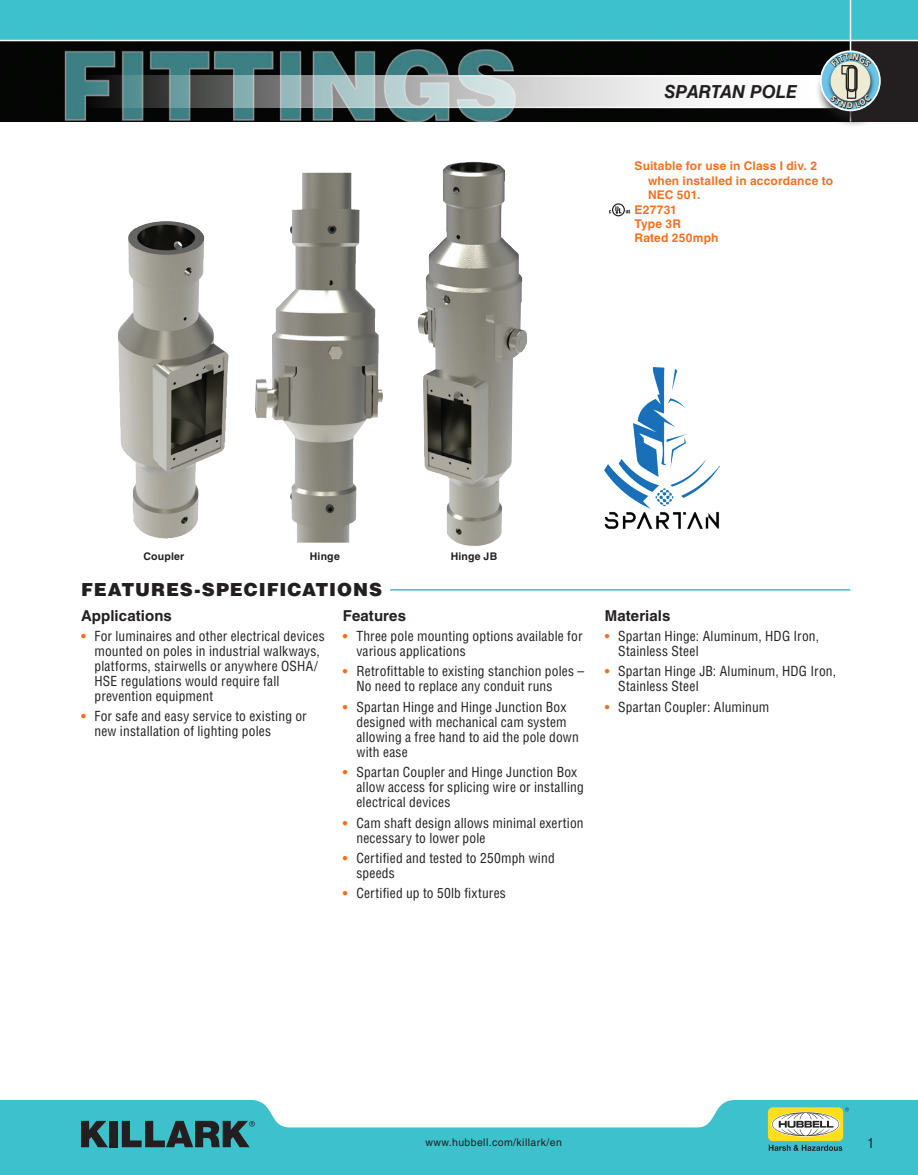
<style>
.page{position:relative;width:918px;height:1175px;background:#fff}
.page>*{position:absolute;margin:0;border:0;box-sizing:border-box;transform-origin:0 0}
.t1{font:900 18px "Helvetica LT Std";letter-spacing:.05em;color:#231f20}
.t2{font:italic 700 18px "Helvetica LT Std";letter-spacing:.005em;color:#231f20}
.t3{font:700 15px "Helvetica LT Std";letter-spacing:.005em;color:#231f20}
.t4{font:condensed 13.5px/15px "Helvetica LT Std";letter-spacing:.015em;color:#231f20}
.t5{font:700 12px "Helvetica LT Std";letter-spacing:.015em;color:#f37121}
.t6{font:10.5px "Helvetica LT Std";letter-spacing:.04em;color:#231f20}
.t7{font:700 10.5px "Helvetica LT Std";letter-spacing:.02em;color:#231f20}
.s1{font-weight:700;font-stretch:normal;color:#f37121}
</style>
<div class="page">
<hr style="left:390px;top:589px;width:460px;height:1px;background:#3dc1cc">
<img style="left:255px;top:173px;width:112px;height:369px">
<img style="left:418px;top:162px;width:103px;height:384px">
<img style="left:118px;top:221px;width:110px;height:317px">
<img style="left:605px;top:367px;width:114px;height:162px">
<svg style="left:609px;top:203px;width:21px;height:13px"></svg>
<div style="left:0;top:0;width:918px;height:40px;background:#3dc1cc"></div>
<div style="left:850px;top:40px;width:68px;height:82px;background:#231f20"></div>
<img style="left:0;top:41px;width:850px;height:81px">
<svg style="left:0;top:1100px;width:918px;height:74px;fill:#3dc1cc"></svg>
<hr style="left:850px;top:0;width:1px;height:122px;background:#fff">
<hr style="left:0;top:40px;width:918px;height:1px;background:#fff">
<svg style="left:81px;top:76px;width:735px;height:32px"></svg>
<hr style="left:378px;top:75px;width:459px;height:2px;background:#fff">
<hr style="left:270px;top:107px;width:567px;height:1px;background:#fff">
<div style="left:816px;top:52px;width:76px;height:76px;background:#231f20;opacity:.75"></div>
<svg style="left:821px;top:51px;width:59px;height:59px"></svg>
<div style="left:820px;top:50px;width:61px;height:61px;border:2px solid #fff;border-radius:50%"></div>
<img style="left:826px;top:58px;width:51px;height:50px">
<svg style="left:81px;top:1120px;width:27px;height:27px"></svg>
<div style="left:110px;top:1120px;width:8px;height:27px;background:#231f20"></div>
<svg style="left:122px;top:1120px;width:133px;height:27px;background:#2e686e"></svg>
<div style="left:768px;top:1107px;width:75px;height:34px;background:#ffdf1b;border-radius:6px"></div>
<svg style="left:771px;top:1111px;width:69px;height:25px"></svg>
<svg style="left:772px;top:1112px;width:67px;height:24px;background:#cbc5a4"></svg>
<svg style="left:845px;top:1107px;width:4px;height:4px"></svg>
<svg style="left:769px;top:1144px;width:73px;height:6px"></svg>
<svg style="left:830px;top:51px;width:41px;height:60px;background:#8f9d9a"></svg>
<h1 class="t2" style="left:664px;top:81px;width:134px">SPARTAN POLE</h1>
<p class="t5" style="left:634px;top:159px;width:184px">Suitable for use in Class I div. 2</p>
<p class="t5" style="left:648px;top:173px;width:187px">when installed in accordance to</p>
<p class="t5" style="left:648px;top:188px;width:54px">NEC 501.</p>
<p class="t5" style="left:634px;top:202px;width:44px">E27731</p>
<p class="t5" style="left:634px;top:216px;width:48px">Type 3R</p>
<p class="t5" style="left:634px;top:231px;width:86px">Rated 250mph</p>
<p class="t7" style="left:143px;top:549px;width:42px">Coupler</p>
<p class="t7" style="left:310px;top:549px;width:31px">Hinge</p>
<p class="t7" style="left:451px;top:549px;width:48px">Hinge JB</p>
<h1 class="t1" style="left:81px;top:578px;width:303px">FEATURES-SPECIFICATIONS</h1>
<p class="t3" style="left:81px;top:606px;width:92px">Applications</p>
<p class="t4" style="left:95px;top:628px;width:232px;text-indent:-14px"><span class="s1">•</span> For luminaires and other electrical devices mounted on poles in industrial walkways, platforms, stairwells or anywhere OSHA/ HSE regulations would require fall prevention equipment</p>
<p class="t4" style="left:95px;top:709px;width:214px;text-indent:-14px"><span class="s1">•</span> For safe and easy service to existing or new installation of lighting poles</p>
<p class="t3" style="left:343px;top:606px;width:65px">Features</p>
<p class="t4" style="left:356px;top:628px;width:228px;text-indent:-14px"><span class="s1">•</span> Three pole mounting options available for various applications</p>
<p class="t4" style="left:356px;top:664px;width:229px;text-indent:-14px"><span class="s1">•</span> Retrofittable to existing stanchion poles –<br>No need to replace any conduit runs</p>
<p class="t4" style="left:356px;top:699px;width:224px;text-indent:-14px"><span class="s1">•</span> Spartan Hinge and Hinge Junction Box designed with mechanical cam system allowing a free hand to aid the pole down with ease</p>
<p class="t4" style="left:356px;top:764px;width:229px;text-indent:-14px"><span class="s1">•</span> Spartan Coupler and Hinge Junction Box allow access for splicing wire or installing electrical devices</p>
<p class="t4" style="left:356px;top:815px;width:229px;text-indent:-14px"><span class="s1">•</span> Cam shaft design allows minimal exertion necessary to lower pole</p>
<p class="t4" style="left:356px;top:850px;width:200px;text-indent:-14px"><span class="s1">•</span> Certified and tested to 250mph wind speeds</p>
<p class="t4" style="left:343px;top:886px;width:164px"><span class="s1">•</span> Certified up to 50lb fixtures</p>
<p class="t3" style="left:605px;top:606px;width:67px">Materials</p>
<p class="t4" style="left:618px;top:628px;width:202px;text-indent:-14px"><span class="s1">•</span> Spartan Hinge: Aluminum, HDG Iron,<br>Stainless Steel</p>
<p class="t4" style="left:618px;top:664px;width:219px;text-indent:-14px"><span class="s1">•</span> Spartan Hinge JB: Aluminum, HDG Iron,<br>Stainless Steel</p>
<p class="t4" style="left:605px;top:699px;width:166px"><span class="s1">•</span> Spartan Coupler: Aluminum</p>
<p class="t6" style="left:425px;top:1136px;width:138px">www.hubbell.com/killark/en</p>
<p class="t4" style="left:867px;top:1135px;width:8px">1</p>
</div>
